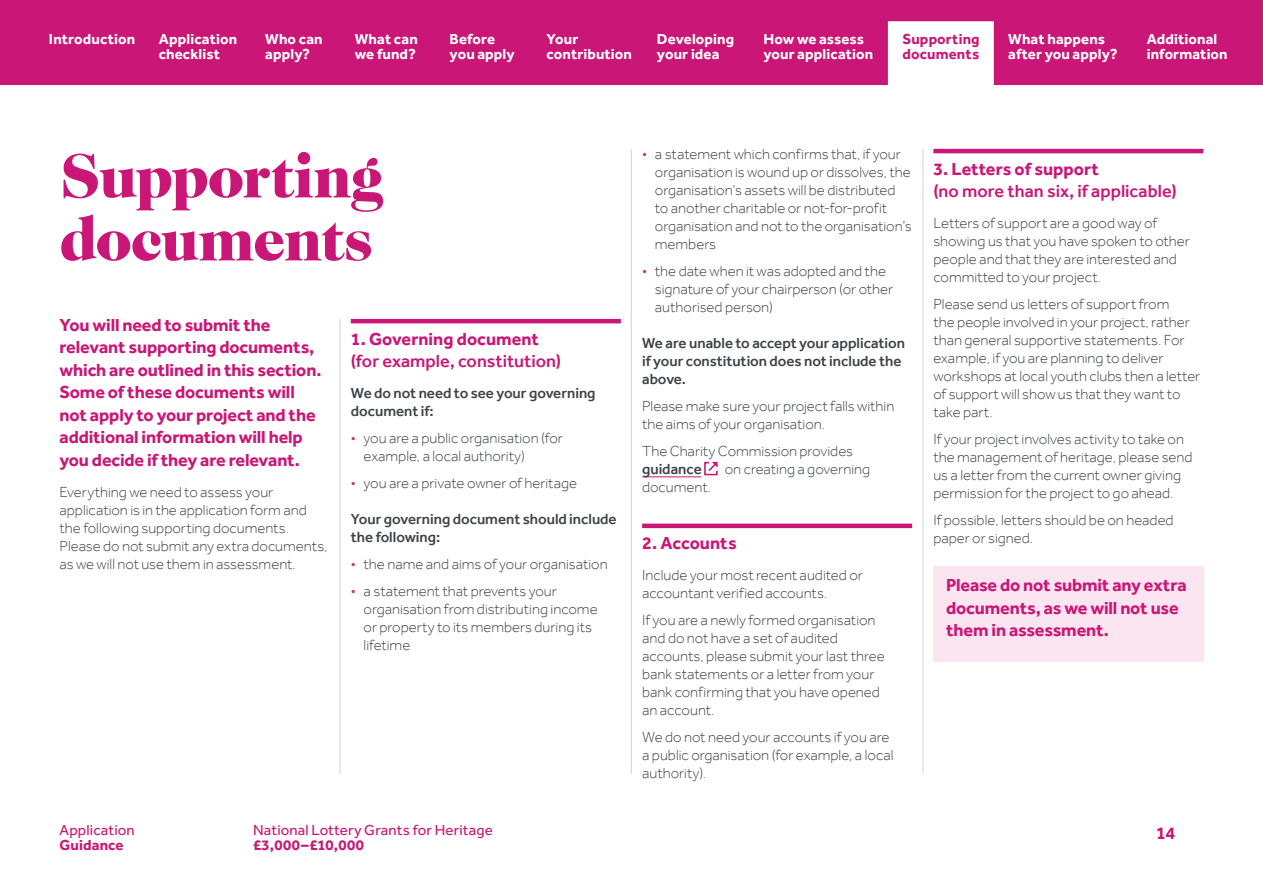
<style>
.page{position:relative;width:1263px;height:893px;background:#fff}
.page>*{position:absolute;margin:0;border:0;box-sizing:border-box;transform-origin:0 0}
.Page_Heading_42_42pt{font:900 63px/63px "Caslon Two Twenty Four";letter-spacing:-.02em;color:#ca1676}
.Standfirst_12_15pt{font:700 18px/22.5px "Effra";letter-spacing:-.01em;color:#ca1676}
.Heading_12_15pt___Ru{font:500 18px/22.5px "Effra";color:#ca1676}
.Pullout_Large_12_15p{font:700 18px/22.5px "Effra";letter-spacing:-.01em;color:#ca1676}
.Heading_12_15pt___Ru-2{font:700 18px "Effra";color:#ca1676}
.Body_Text_10_12pt{font:300 15px/18px "Effra";color:#3c4247}
.t1{font:700 15px/15px "Effra";letter-spacing:.01em;color:#fff}
.Body_Text_10_12pt-2{font:500 15px/18px "Effra";color:#3c4247}
.t2{font:15px "Effra";letter-spacing:.01em;color:#ca1676}
.t3{font:700 15px/15px "Effra";letter-spacing:.01em;color:#ca1676}
.s1{font-weight:700}
.s2{color:#cf2d84}
.s3{font-weight:500}
</style>
<div class="page">
<hr style="left:340px;top:319px;width:1px;height:455px;background:#cdd5db">
<hr style="left:631px;top:149px;width:1px;height:625px;background:#cdd5db">
<hr style="left:351px;top:319px;width:270px;height:4px;background:#ca1676">
<hr style="left:642px;top:476px;width:60px;height:1px;background:#ca1676">
<hr style="left:642px;top:524px;width:270px;height:4px;background:#ca1676">
<svg style="left:704px;top:461px;width:14px;height:15px"></svg>
<hr style="left:933px;top:149px;width:270px;height:4px;background:#ca1676">
<div style="left:933px;top:566px;width:270px;height:96px;background:#fae5f0"></div>
<hr style="left:923px;top:149px;width:1px;height:625px;background:#cdd5db">
<div style="left:0;top:0;width:1263px;height:85px;background:#ca1676"></div>
<svg style="left:0;top:21px;width:1263px;height:65px"></svg>
<p class="t1" style="left:49px;top:31px;width:88px">Introduction</p>
<p class="t3" style="left:902px;top:31px;width:79px">Supporting documents</p>
<p class="t1" style="left:159px;top:31px;width:80px">Application checklist</p>
<p class="t1" style="left:265px;top:31px;width:59px">Who can apply?</p>
<p class="t1" style="left:355px;top:31px;width:65px">What can we fund?</p>
<p class="t1" style="left:450px;top:31px;width:67px">Before you apply</p>
<p class="t1" style="left:547px;top:31px;width:87px">Your contribution</p>
<p class="t1" style="left:763px;top:31px;width:111px">How we assess your application</p>
<p class="t1" style="left:657px;top:31px;width:79px">Developing your idea</p>
<p class="t1" style="left:1008px;top:31px;width:111px">What happens after you apply?</p>
<p class="t1" style="left:1147px;top:31px;width:83px">Additional information</p>
<h1 class="Page_Heading_42_42pt" style="left:60px;top:144px;width:325px">Supporting documents</h1>
<p class="Standfirst_12_15pt" style="left:60px;top:313px;width:263px">You will need to submit the relevant supporting documents, which are outlined in this section.<br>Some of these documents will not apply to your project and the additional information will help you decide if they are relevant.</p>
<p class="Body_Text_10_12pt" style="left:60px;top:483px;width:270px">Everything we need to assess your application is in the application form and the following supporting documents.<br>Please do not submit any extra documents, as we will not use them in assessment.</p>
<h2 class="Heading_12_15pt___Ru" style="left:351px;top:327px;width:212px"><span class="s1">1. Governing document </span>(for example, constitution)</h2>
<p class="Body_Text_10_12pt-2" style="left:351px;top:384px;width:246px">We do not need to see your governing document if:</p>
<p class="Body_Text_10_12pt" style="left:364px;top:429px;width:201px;text-indent:-13px"><span class="s2">•</span> you are a public organisation (for example, a local authority)</p>
<p class="Body_Text_10_12pt" style="left:351px;top:474px;width:228px"><span class="s2">•</span> you are a private owner of heritage</p>
<p class="Body_Text_10_12pt-2" style="left:351px;top:510px;width:267px">Your governing document should include the following:</p>
<p class="Body_Text_10_12pt" style="left:351px;top:555px;width:258px"><span class="s2">•</span> the name and aims of your organisation</p>
<p class="Body_Text_10_12pt" style="left:364px;top:582px;width:236px;text-indent:-13px"><span class="s2">•</span> a statement that prevents your organisation from distributing income or property to its members during its lifetime</p>
<p class="t2" style="left:60px;top:821px;width:77px">Application</p>
<p class="t3" style="left:60px;top:837px;width:66px">Guidance</p>
<p class="t2" style="left:253px;top:821px;width:241px">National Lottery Grants for Heritage</p>
<p class="t3" style="left:253px;top:837px;width:112px">£3,000–£10,000</p>
<p class="Body_Text_10_12pt" style="left:655px;top:145px;width:258px;text-indent:-13px"><span class="s2">•</span> a statement which confirms that, if your organisation is wound up or dissolves, the organisation’s assets will be distributed to another charitable or not‑for‑profit organisation and not to the organisation’s members</p>
<p class="Body_Text_10_12pt" style="left:655px;top:262px;width:240px;text-indent:-13px"><span class="s2">•</span> the date when it was adopted and the signature of your chairperson (or other authorised person)</p>
<p class="Body_Text_10_12pt-2" style="left:642px;top:334px;width:264px">We are unable to accept your application if your constitution does not include the above.</p>
<p class="Body_Text_10_12pt" style="left:642px;top:397px;width:254px">Please make sure your project falls within the aims of your organisation.</p>
<p class="Body_Text_10_12pt" style="left:642px;top:442px;width:213px">The Charity Commission provides <span class="s3">guidance</span></p>
<p class="Body_Text_10_12pt" style="left:725px;top:460px;width:147px">on creating a governing</p>
<p class="Body_Text_10_12pt" style="left:642px;top:478px;width:70px">document.</p>
<h2 class="Heading_12_15pt___Ru-2" style="left:642px;top:532px;width:96px">2. Accounts</h2>
<p class="Body_Text_10_12pt" style="left:642px;top:566px;width:222px">Include your most recent audited or accountant verified accounts.</p>
<p class="Body_Text_10_12pt" style="left:642px;top:611px;width:244px">If you are a newly formed organisation and do not have a set of audited accounts, please submit your last three bank statements or a letter from your bank confirming that you have opened an account.</p>
<p class="Body_Text_10_12pt" style="left:642px;top:728px;width:253px">We do not need your accounts if you are a public organisation (for example, a local authority).</p>
<h2 class="Heading_12_15pt___Ru" style="left:933px;top:157px;width:245px"><span class="s1">3. Letters of support<br></span>(no more than six, if applicable)</h2>
<p class="Body_Text_10_12pt" style="left:933px;top:214px;width:258px">Letters of support are a good way of showing us that you have spoken to other people and that they are interested and committed to your project.</p>
<p class="Body_Text_10_12pt" style="left:933px;top:295px;width:268px">Please send us letters of support from<br>the people involved in your project, rather than general supportive statements. For example, if you are planning to deliver workshops at local youth clubs then a letter of support will show us that they want to take part.</p>
<p class="Body_Text_10_12pt" style="left:933px;top:430px;width:261px">If your project involves activity to take on the management of heritage, please send us a letter from the current owner giving permission for the project to go ahead.</p>
<p class="Body_Text_10_12pt" style="left:933px;top:511px;width:242px">If possible, letters should be on headed paper or signed.</p>
<p class="Pullout_Large_12_15p" style="left:946px;top:573px;width:242px">Please do not submit any extra documents, as we will not use them in assessment.</p>
<p class="Standfirst_12_15pt" style="left:1156px;top:821px;width:20px">14</p>
</div>
